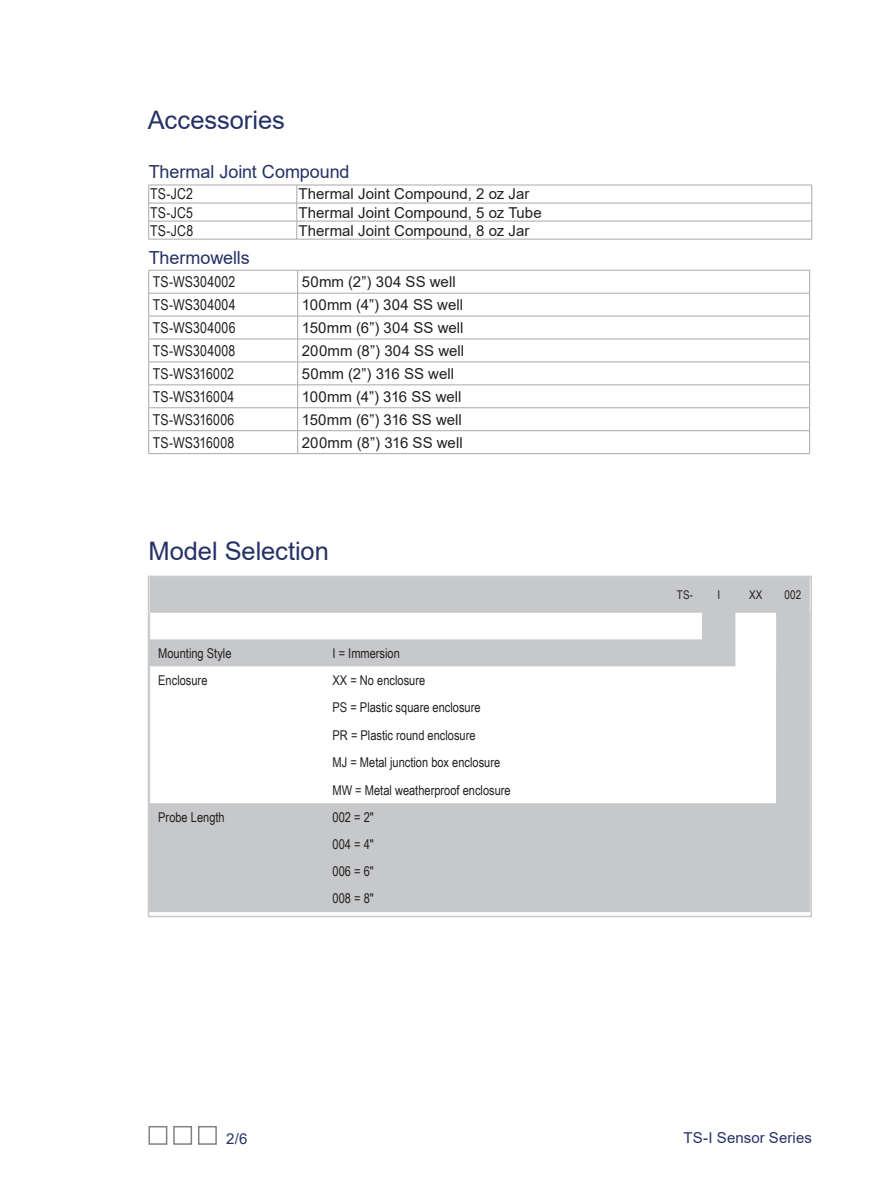
<style>
.page{position:relative;width:893px;height:1188px;background:#fff}
.page>*{position:absolute;margin:0;border:0;box-sizing:border-box;transform-origin:0 0}
.Heading_1{font:25.5px "Arial";letter-spacing:-.005em;color:#263266}
.Spec_Head_2{font:18px "Arial";letter-spacing:-.005em;color:#263266}
.Table_Cell_LT{font:15px "Arial";letter-spacing:.005em;color:#231f20}
.Table_Cell_LT-2{font:15px "Arial Narrow";letter-spacing:.01em;color:#231f20}
.Footer_RT{font:15px "Arial";letter-spacing:.005em;color:#263266}
.Footer_LT{font:15px "Arial";color:#263266}
.text_Tableau_GS{font:13.5px "Arial Narrow";color:#231f20}
.titre_Tableau_2{font:12px "Arial Narrow";letter-spacing:.02em;color:#231f20}
</style>
<div class="page">
<div style="left:198px;top:1126px;width:19px;height:19px;border:2px solid #808285"></div>
<div style="left:173px;top:1126px;width:19px;height:19px;border:2px solid #808285"></div>
<div style="left:148px;top:1126px;width:19px;height:19px;border:2px solid #808285"></div>
<svg style="left:151px;top:579px;width:658px;height:332px;fill:#c7c8ca"></svg>
<svg style="left:736px;top:613px;width:40px;height:53px"></svg>
<hr style="left:149px;top:911px;width:175px;height:1px;background:#c7c8ca">
<hr style="left:324px;top:911px;width:344px;height:1px;background:#c7c8ca">
<hr style="left:668px;top:911px;width:34px;height:1px;background:#c7c8ca">
<hr style="left:702px;top:911px;width:34px;height:1px;background:#c7c8ca">
<hr style="left:736px;top:911px;width:40px;height:1px;background:#c7c8ca">
<hr style="left:776px;top:911px;width:34px;height:1px;background:#c7c8ca">
<svg style="left:151px;top:613px;width:551px;height:298px"></svg>
<div style="left:148px;top:576px;width:664px;height:341px;border:2px solid #c7c8ca"></div>
<hr style="left:148px;top:203px;width:149px;height:1px;background:#a8a9ad">
<hr style="left:297px;top:203px;width:515px;height:1px;background:#a8a9ad">
<hr style="left:148px;top:221px;width:149px;height:1px;background:#a8a9ad">
<hr style="left:297px;top:221px;width:515px;height:1px;background:#a8a9ad">
<svg style="left:297px;top:186px;width:1px;height:53px"></svg>
<hr style="left:148px;top:185px;width:149px;height:1px;background:#a8a9ad">
<hr style="left:297px;top:185px;width:515px;height:1px;background:#a8a9ad">
<svg style="left:148px;top:185px;width:1px;height:54px"></svg>
<svg style="left:811px;top:185px;width:1px;height:54px"></svg>
<hr style="left:148px;top:239px;width:149px;height:1px;background:#a8a9ad">
<hr style="left:297px;top:239px;width:515px;height:1px;background:#a8a9ad">
<hr style="left:148px;top:293px;width:150px;height:1px;background:#a8a9ad">
<hr style="left:298px;top:293px;width:512px;height:1px;background:#a8a9ad">
<hr style="left:148px;top:316px;width:150px;height:1px;background:#a8a9ad">
<hr style="left:298px;top:316px;width:512px;height:1px;background:#a8a9ad">
<hr style="left:148px;top:339px;width:150px;height:1px;background:#a8a9ad">
<hr style="left:298px;top:339px;width:512px;height:1px;background:#a8a9ad">
<hr style="left:148px;top:362px;width:150px;height:1px;background:#a8a9ad">
<hr style="left:298px;top:362px;width:512px;height:1px;background:#a8a9ad">
<hr style="left:148px;top:385px;width:150px;height:1px;background:#a8a9ad">
<hr style="left:298px;top:385px;width:512px;height:1px;background:#a8a9ad">
<hr style="left:148px;top:408px;width:150px;height:1px;background:#a8a9ad">
<hr style="left:298px;top:408px;width:512px;height:1px;background:#a8a9ad">
<hr style="left:148px;top:430px;width:150px;height:1px;background:#a8a9ad">
<hr style="left:298px;top:430px;width:512px;height:1px;background:#a8a9ad">
<svg style="left:297px;top:271px;width:1px;height:182px"></svg>
<hr style="left:148px;top:270px;width:150px;height:1px;background:#a8a9ad">
<hr style="left:298px;top:270px;width:512px;height:1px;background:#a8a9ad">
<svg style="left:148px;top:270px;width:1px;height:183px"></svg>
<svg style="left:809px;top:270px;width:1px;height:183px"></svg>
<hr style="left:148px;top:453px;width:150px;height:1px;background:#a8a9ad">
<hr style="left:298px;top:453px;width:512px;height:1px;background:#a8a9ad">
<p class="Heading_1" style="left:148px;top:102px;width:139px">Accessories</p>
<p class="Spec_Head_2" style="left:149px;top:160px;width:202px">Thermal Joint Compound</p>
<p class="Table_Cell_LT-2" style="left:150px;top:183px;width:44px">TS-JC2</p>
<p class="Table_Cell_LT" style="left:298px;top:184px;width:233px">Thermal Joint Compound, 2 oz Jar</p>
<p class="Table_Cell_LT-2" style="left:150px;top:201px;width:44px">TS-JC5</p>
<p class="Table_Cell_LT" style="left:298px;top:202px;width:245px">Thermal Joint Compound, 5 oz Tube</p>
<p class="Table_Cell_LT-2" style="left:150px;top:219px;width:44px">TS-JC8</p>
<p class="Table_Cell_LT" style="left:298px;top:220px;width:233px">Thermal Joint Compound, 8 oz Jar</p>
<p class="Spec_Head_2" style="left:149px;top:245px;width:103px">Thermowells</p>
<p class="Table_Cell_LT-2" style="left:153px;top:271px;width:84px">TS-WS304002</p>
<p class="Table_Cell_LT" style="left:302px;top:272px;width:155px">50mm (2”) 304 SS well</p>
<p class="Table_Cell_LT-2" style="left:153px;top:294px;width:84px">TS-WS304004</p>
<p class="Table_Cell_LT" style="left:302px;top:294px;width:163px">100mm (4”) 304 SS well</p>
<p class="Table_Cell_LT-2" style="left:153px;top:317px;width:84px">TS-WS304006</p>
<p class="Table_Cell_LT" style="left:302px;top:317px;width:163px">150mm (6”) 304 SS well</p>
<p class="Table_Cell_LT-2" style="left:153px;top:340px;width:84px">TS-WS304008</p>
<p class="Table_Cell_LT" style="left:302px;top:340px;width:164px">200mm (8”) 304 SS well</p>
<p class="Table_Cell_LT-2" style="left:153px;top:363px;width:83px">TS-WS316002</p>
<p class="Table_Cell_LT" style="left:302px;top:363px;width:154px">50mm (2”) 316 SS well</p>
<p class="Table_Cell_LT-2" style="left:153px;top:385px;width:83px">TS-WS316004</p>
<p class="Table_Cell_LT" style="left:302px;top:386px;width:161px">100mm (4”) 316 SS well</p>
<p class="Table_Cell_LT-2" style="left:153px;top:408px;width:83px">TS-WS316006</p>
<p class="Table_Cell_LT" style="left:302px;top:409px;width:161px">150mm (6”) 316 SS well</p>
<p class="Table_Cell_LT-2" style="left:153px;top:431px;width:83px">TS-WS316008</p>
<p class="Table_Cell_LT" style="left:302px;top:432px;width:162px">200mm (8”) 316 SS well</p>
<p class="Heading_1" style="left:148px;top:533px;width:182px">Model Selection</p>
<p class="text_Tableau_GS" style="left:158px;top:643px;width:75px">Mounting Style</p>
<p class="text_Tableau_GS" style="left:333px;top:643px;width:69px">I = Immersion</p>
<p class="text_Tableau_GS" style="left:158px;top:670px;width:51px">Enclosure</p>
<p class="text_Tableau_GS" style="left:333px;top:670px;width:94px">XX = No enclosure</p>
<p class="text_Tableau_GS" style="left:333px;top:697px;width:149px">PS = Plastic square enclosure</p>
<p class="text_Tableau_GS" style="left:333px;top:726px;width:145px">PR = Plastic round enclosure</p>
<p class="text_Tableau_GS" style="left:333px;top:753px;width:169px">MJ = Metal junction box enclosure</p>
<p class="text_Tableau_GS" style="left:333px;top:780px;width:180px">MW = Metal weatherproof enclosure</p>
<p class="text_Tableau_GS" style="left:158px;top:807px;width:68px">Probe Length</p>
<p class="text_Tableau_GS" style="left:333px;top:807px;width:43px">002 = 2"</p>
<p class="text_Tableau_GS" style="left:333px;top:834px;width:43px">004 = 4"</p>
<p class="text_Tableau_GS" style="left:333px;top:861px;width:43px">006 = 6"</p>
<p class="text_Tableau_GS" style="left:333px;top:888px;width:43px">008 = 8"</p>
<p class="titre_Tableau_2" style="left:677px;top:586px;width:18px">TS-</p>
<p class="titre_Tableau_2" style="left:717px;top:586px;width:4px">I</p>
<p class="titre_Tableau_2" style="left:749px;top:586px;width:15px">XX</p>
<p class="titre_Tableau_2" style="left:784px;top:586px;width:18px">002</p>
<p class="Footer_LT" style="left:226px;top:1129px;width:23px">2/6</p>
<p class="Footer_RT" style="left:684px;top:1127px;width:130px">TS-I Sensor Series</p>
</div>
